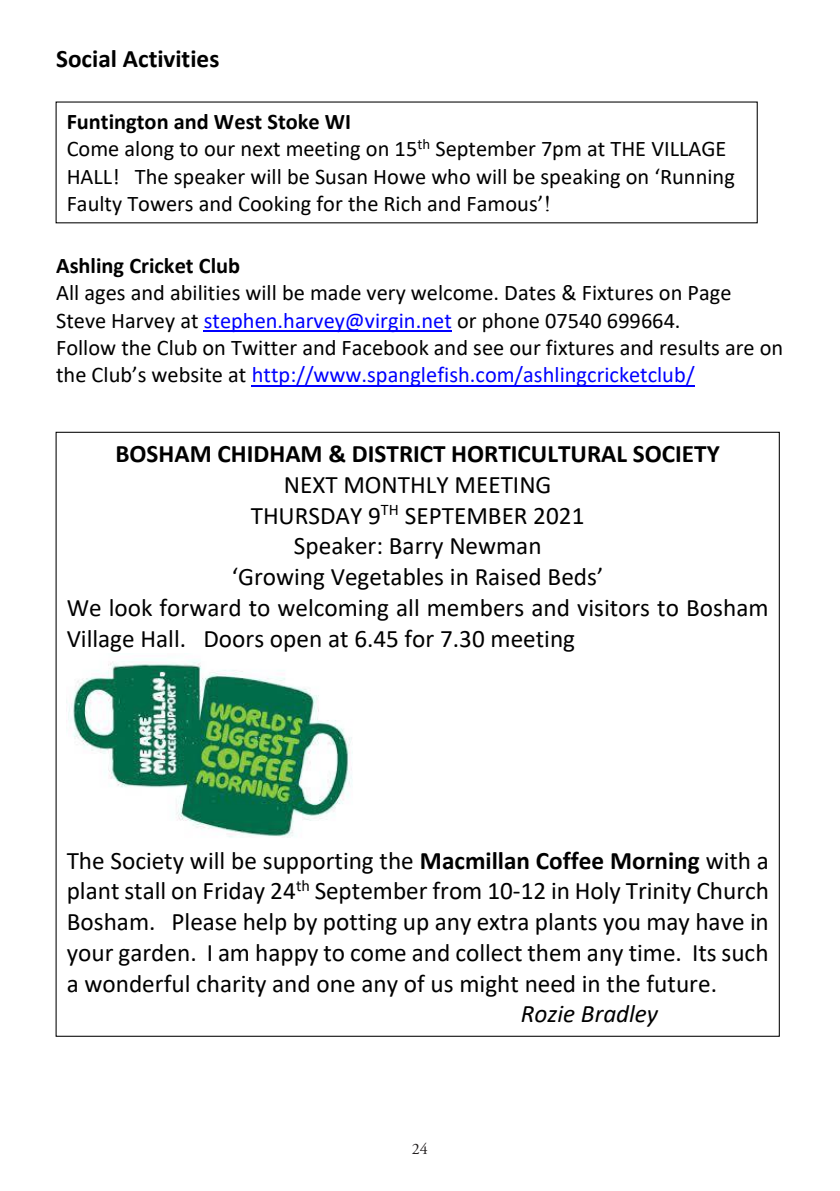
<style>
.page{position:relative;width:840px;height:1191px;background:#fff}
.page>*{position:absolute;margin:0;border:0;box-sizing:border-box;transform-origin:0 0}
.t1{font:25.2px "Calibri";color:#000}
.t2{font:700 25.2px "Calibri";color:#000}
.t3{font:italic 25.2px "Calibri";color:#000}
.t4{font:22.4px/27.4px "Calibri";color:#000}
.t5{font:16px "Adobe Garamond Pro";color:#231f20}
.s1{font-weight:700}
.s2{font-family:"Times New Roman"}
.s3{color:#00f}
</style>
<div class="page">
<hr style="left:204px;top:330px;width:248px;height:1px;background:#00f">
<hr style="left:251px;top:385px;width:443px;height:1px;background:#00f">
<img style="left:68px;top:660px;width:285px;height:178px">
<p class="t2" style="left:56px;top:41px;width:165px">Social Activities</p>
<p class="t4" style="left:67px;top:107px;width:669px"><span class="s1">Funtington and West Stoke WI<br></span>Come along to our next meeting on 15<sup>th</sup> September 7pm at THE VILLAGE HALL! The speaker will be Susan Howe who will be speaking on ‘Running Faulty Towers and Cooking for the Rich and Famous’<span class="s2">!</span></p>
<p class="t4" style="left:56px;top:251px;width:728px"><span class="s1">Ashling Cricket Club<br></span>All ages and abilities will be made very welcome. Dates &amp; Fixtures on Page Steve Harvey at <span class="s3">stephen.harvey@virgin.net</span> or phone 07540 699664.<br>Follow the Club on Twitter and Facebook and see our fixtures and results are on the Club’s website at <span class="s3">http://www.spanglefish.com/ashlingcricketclub/</span></p>
<p class="t2" style="left:115px;top:436px;width:605px">BOSHAM CHIDHAM &amp; DISTRICT HORTICULTURAL SOCIETY</p>
<p class="t1" style="left:283px;top:467px;width:269px">NEXT MONTHLY MEETING</p>
<p class="t1" style="left:250px;top:498px;width:335px">THURSDAY 9<sup>TH</sup> SEPTEMBER 2021</p>
<p class="t1" style="left:294px;top:528px;width:249px">Speaker: Barry Newman</p>
<p class="t1" style="left:232px;top:559px;width:373px">‘Growing Vegetables in Raised Beds’</p>
<p class="t1" style="left:67px;top:590px;width:703px">We look forward to welcoming all members and visitors to Bosham</p>
<p class="t1" style="left:67px;top:621px;width:509px">Village Hall. Doors open at 6.45 for 7.30 meeting</p>
<p class="t1" style="left:67px;top:842px;width:703px">The Society will be supporting the <span class="s1">Macmillan Coffee Morning</span> with a</p>
<p class="t1" style="left:67px;top:873px;width:703px">plant stall on Friday 24<sup>th</sup> September from 10-12 in Holy Trinity Church</p>
<p class="t1" style="left:67px;top:904px;width:703px">Bosham. Please help by potting up any extra plants you may have in</p>
<p class="t1" style="left:67px;top:935px;width:703px">your garden. I am happy to come and collect them any time. Its such</p>
<p class="t1" style="left:67px;top:965px;width:651px">a wonderful charity and one any of us might need in the future.</p>
<p class="t3" style="left:520px;top:996px;width:139px">Rozie Bradley</p>
<p class="t5" style="left:412px;top:1139px;width:17px">24</p>
</div>
